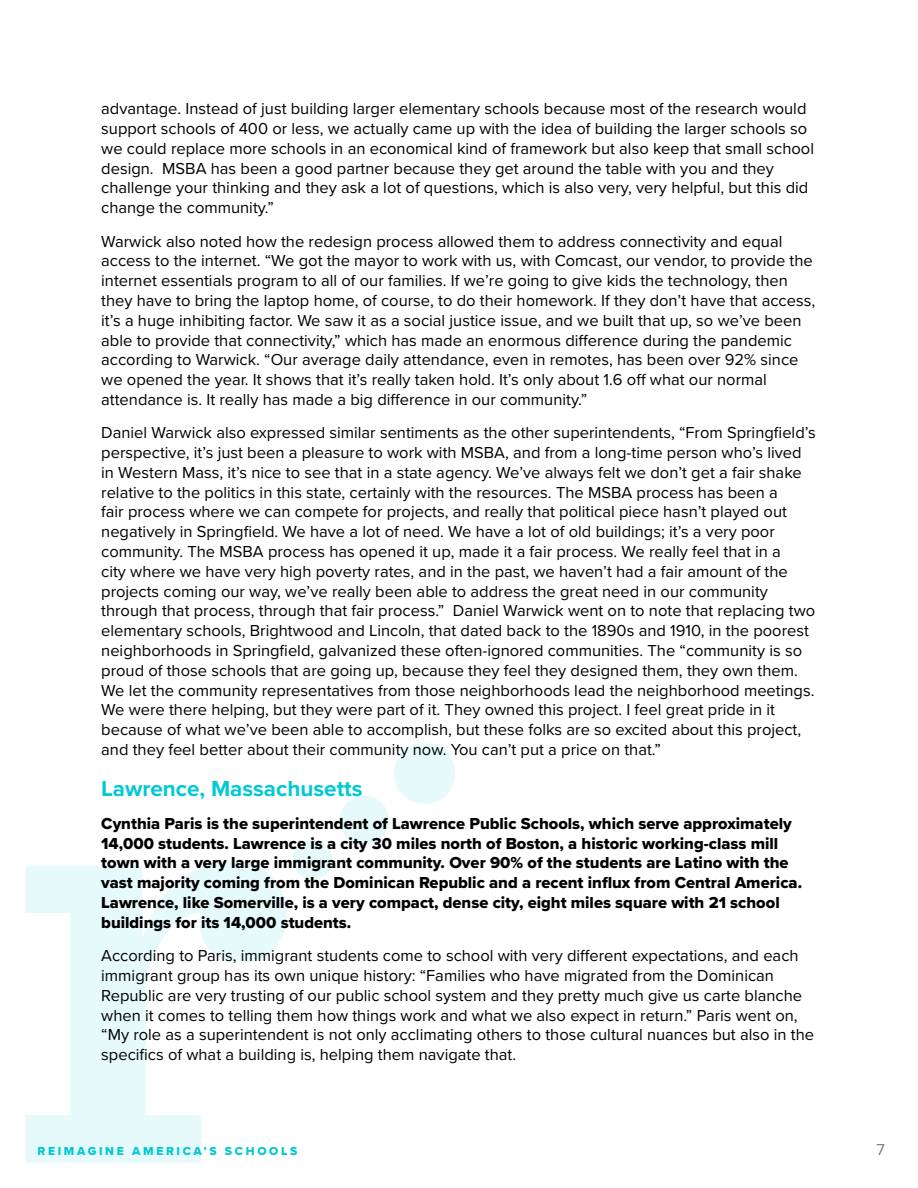
<style>
.page{position:relative;width:918px;height:1188px;background:#fff}
.page>*{position:absolute;margin:0;border:0;box-sizing:border-box;transform-origin:0 0}
.t1{font:700 22.5px "Proxima Nova";color:#00c9d4}
.t2{font:16.5px/19.8px "Proxima Nova";color:#000}
.t3{font:16.5px/19.8px "Proxima Nova Extrabld";color:#000}
.t4{font:16.5px "Proxima Nova";color:#808285}
.t5{font:12px "Proxima Nova Extrabld";letter-spacing:.22em;color:#00c9d4}
</style>
<div class="page">
<svg style="left:26px;top:861px;width:261px;height:301px"></svg>
<svg style="left:293px;top:743px;width:162px;height:137px"></svg>
<p class="t2" style="left:101px;top:98px;width:714px">advantage. Instead of just building larger elementary schools because most of the research would support schools of 400 or less, we actually came up with the idea of building the larger schools so we could replace more schools in an economical kind of framework but also keep that small school design. MSBA has been a good partner because they get around the table with you and they challenge your thinking and they ask a lot of questions, which is also very, very helpful, but this did change the community.”</p>
<p class="t2" style="left:101px;top:230px;width:715px">Warwick also noted how the redesign process allowed them to address connectivity and equal access to the internet. “We got the mayor to work with us, with Comcast, our vendor, to provide the internet essentials program to all of our families. If we’re going to give kids the technology, then they have to bring the laptop home, of course, to do their homework. If they don’t have that access, it’s a huge inhibiting factor. We saw it as a social justice issue, and we built that up, so we’ve been able to provide that connectivity,” which has made an enormous difference during the pandemic according to Warwick. “Our average daily attendance, even in remotes, has been over 92% since we opened the year. It shows that it’s really taken hold. It’s only about 1.6 off what our normal attendance is. It really has made a big difference in our community.”</p>
<p class="t2" style="left:101px;top:422px;width:716px">Daniel Warwick also expressed similar sentiments as the other superintendents, “From Springfield’s perspective, it’s just been a pleasure to work with MSBA, and from a long-time person who’s lived in Western Mass, it’s nice to see that in a state agency. We’ve always felt we don’t get a fair shake relative to the politics in this state, certainly with the resources. The MSBA process has been a<br>fair process where we can compete for projects, and really that political piece hasn’t played out negatively in Springfield. We have a lot of need. We have a lot of old buildings; it’s a very poor community. The MSBA process has opened it up, made it a fair process. We really feel that in a<br>city where we have very high poverty rates, and in the past, we haven’t had a fair amount of the projects coming our way, we’ve really been able to address the great need in our community through that process, through that fair process.” Daniel Warwick went on to note that replacing two elementary schools, Brightwood and Lincoln, that dated back to the 1890s and 1910, in the poorest neighborhoods in Springfield, galvanized these often-ignored communities. The “community is so proud of those schools that are going up, because they feel they designed them, they own them.<br>We let the community representatives from those neighborhoods lead the neighborhood meetings.<br>We were there helping, but they were part of it. They owned this project. I feel great pride in it because of what we’ve been able to accomplish, but these folks are so excited about this project, and they feel better about their community now. You can’t put a price on that.”</p>
<p class="t1" style="left:101px;top:771px;width:263px">Lawrence, Massachusetts</p>
<p class="t3" style="left:101px;top:813px;width:702px">Cynthia Paris is the superintendent of Lawrence Public Schools, which serve approximately 14,000 students. Lawrence is a city 30 miles north of Boston, a historic working-class mill town with a very large immigrant community. Over 90% of the students are Latino with the vast majority coming from the Dominican Republic and a recent influx from Central America.<br>Lawrence, like Somerville, is a very compact, dense city, eight miles square with 21 school buildings for its 14,000 students.</p>
<p class="t2" style="left:101px;top:945px;width:714px">According to Paris, immigrant students come to school with very different expectations, and each immigrant group has its own unique history: “Families who have migrated from the Dominican Republic are very trusting of our public school system and they pretty much give us carte blanche when it comes to telling them how things work and what we also expect in return.” Paris went on, “My role as a superintendent is not only acclimating others to those cultural nuances but also in the specifics of what a building is, helping them navigate that.</p>
<p class="t5" style="left:38px;top:1142px;width:261px">REIMAGINE AMERICA’S SCHOOLS</p>
<p class="t4" style="left:877px;top:1137px;width:10px">7</p>
</div>
